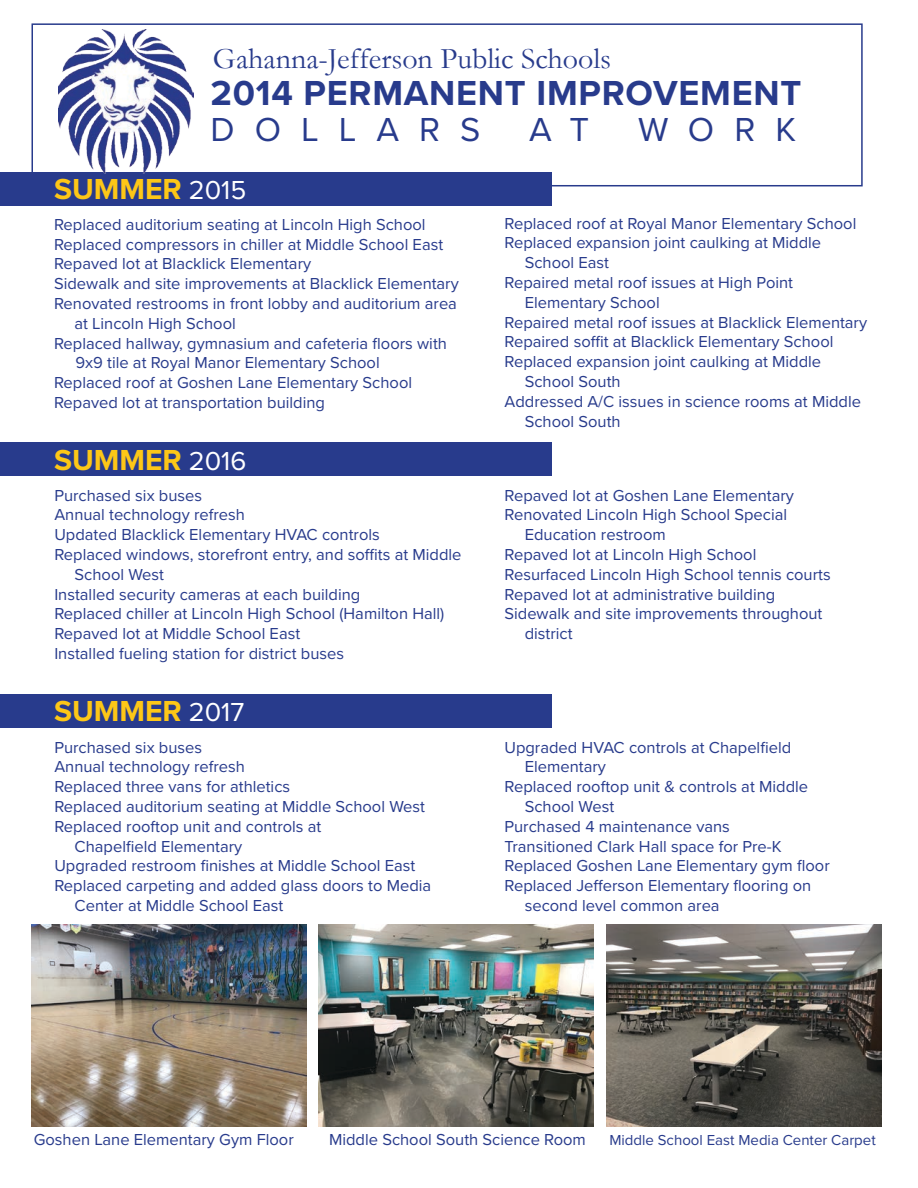
<style>
.page{position:relative;width:918px;height:1188px;background:#fff}
.page>*{position:absolute;margin:0;border:0;box-sizing:border-box;transform-origin:0 0}
.t1{font:700 36px "Proxima Nova";letter-spacing:.02em;color:#283b8c}
.t2{font:34.5px "Proxima Nova";letter-spacing:.58em;color:#283b8c}
.t3{font:700 30px "Proxima Nova";color:#fdc717}
.t4{font:30px "Garamond";color:#283b8c}
.t5{font:16.5px "Proxima Nova";color:#283b8c}
.t6{font:15px "Proxima Nova";color:#283b8c}
.s1{font-weight:400;font-size:27px;color:#fff}
</style>
<div class="page">
<div style="left:32px;top:23px;width:831px;height:163px;border:2px solid #283b8c"></div>
<div style="left:0;top:173px;width:552px;height:33px;background:#283b8c"></div>
<div style="left:0;top:443px;width:552px;height:33px;background:#283b8c"></div>
<div style="left:0;top:694px;width:552px;height:33px;background:#283b8c"></div>
<img style="left:32px;top:924px;width:275px;height:202px">
<img style="left:318px;top:924px;width:276px;height:202px">
<img style="left:607px;top:924px;width:275px;height:202px">
<img style="left:58px;top:29px;width:136px;height:144px">
<h3 class="t4" style="left:213px;top:39px;width:400px">Gahanna-Jefferson Public Schools</h3>
<h1 class="t1" style="left:211px;top:66px;width:592px">2014 PERMANENT IMPROVEMENT</h1>
<h2 class="t2" style="left:211px;top:103px;width:271px">DOLLARS</h2>
<h2 class="t2" style="left:529px;top:103px;width:62px">A T</h2>
<h2 class="t2" style="left:638px;top:103px;width:159px">WORK</h2>
<h3 class="t3" style="left:54px;top:167px;width:194px">SUMMER <span class="s1">2015</span></h3>
<p class="t5" style="left:54px;top:212px;width:373px">Replaced auditorium seating at Lincoln High School</p>
<p class="t5" style="left:54px;top:232px;width:391px">Replaced compressors in chiller at Middle School East</p>
<p class="t5" style="left:54px;top:252px;width:259px">Repaved lot at Blacklick Elementary</p>
<p class="t5" style="left:54px;top:271px;width:406px">Sidewalk and site improvements at Blacklick Elementary</p>
<p class="t5" style="left:54px;top:291px;width:404px">Renovated restrooms in front lobby and auditorium area</p>
<p class="t5" style="left:74px;top:311px;width:163px">at Lincoln High School</p>
<p class="t5" style="left:54px;top:331px;width:394px">Replaced hallway, gymnasium and cafeteria floors with</p>
<p class="t5" style="left:75px;top:351px;width:306px">9x9 tile at Royal Manor Elementary School</p>
<p class="t5" style="left:54px;top:370px;width:360px">Replaced roof at Goshen Lane Elementary School</p>
<p class="t5" style="left:54px;top:390px;width:272px">Repaved lot at transportation building</p>
<h3 class="t3" style="left:54px;top:437px;width:194px">SUMMER <span class="s1">2016</span></h3>
<p class="t5" style="left:54px;top:483px;width:149px">Purchased six buses</p>
<p class="t5" style="left:54px;top:503px;width:192px">Annual technology refresh</p>
<p class="t5" style="left:54px;top:522px;width:327px">Updated Blacklick Elementary HVAC controls</p>
<p class="t5" style="left:54px;top:542px;width:409px">Replaced windows, storefront entry, and soffits at Middle</p>
<p class="t5" style="left:75px;top:562px;width:91px">School West</p>
<p class="t5" style="left:54px;top:582px;width:307px">Installed security cameras at each building</p>
<p class="t5" style="left:54px;top:602px;width:391px">Replaced chiller at Lincoln High School (Hamilton Hall)</p>
<p class="t5" style="left:54px;top:621px;width:247px">Repaved lot at Middle School East</p>
<p class="t5" style="left:54px;top:641px;width:291px">Installed fueling station for district buses</p>
<h3 class="t3" style="left:54px;top:689px;width:192px">SUMMER <span class="s1">2017</span></h3>
<p class="t5" style="left:54px;top:735px;width:149px">Purchased six buses</p>
<p class="t5" style="left:54px;top:755px;width:192px">Annual technology refresh</p>
<p class="t5" style="left:54px;top:774px;width:237px">Replaced three vans for athletics</p>
<p class="t5" style="left:54px;top:794px;width:372px">Replaced auditorium seating at Middle School West</p>
<p class="t5" style="left:54px;top:814px;width:269px">Replaced rooftop unit and controls at</p>
<p class="t5" style="left:75px;top:834px;width:169px">Chapelfield Elementary</p>
<p class="t5" style="left:54px;top:854px;width:363px">Upgraded restroom finishes at Middle School East</p>
<p class="t5" style="left:54px;top:873px;width:378px">Replaced carpeting and added glass doors to Media</p>
<p class="t5" style="left:75px;top:893px;width:210px">Center at Middle School East</p>
<p class="t5" style="left:505px;top:211px;width:353px">Replaced roof at Royal Manor Elementary School</p>
<p class="t5" style="left:505px;top:231px;width:318px">Replaced expansion joint caulking at Middle</p>
<p class="t5" style="left:525px;top:250px;width:86px">School East</p>
<p class="t5" style="left:505px;top:270px;width:290px">Repaired metal roof issues at High Point</p>
<p class="t5" style="left:525px;top:290px;width:136px">Elementary School</p>
<p class="t5" style="left:505px;top:310px;width:364px">Repaired metal roof issues at Blacklick Elementary</p>
<p class="t5" style="left:505px;top:330px;width:330px">Repaired soffit at Blacklick Elementary School</p>
<p class="t5" style="left:505px;top:349px;width:318px">Replaced expansion joint caulking at Middle</p>
<p class="t5" style="left:525px;top:369px;width:97px">School South</p>
<p class="t5" style="left:505px;top:389px;width:358px">Addressed A/C issues in science rooms at Middle</p>
<p class="t5" style="left:525px;top:409px;width:97px">School South</p>
<p class="t5" style="left:505px;top:483px;width:291px">Repaved lot at Goshen Lane Elementary</p>
<p class="t5" style="left:505px;top:503px;width:284px">Renovated Lincoln High School Special</p>
<p class="t5" style="left:525px;top:522px;width:143px">Education restroom</p>
<p class="t5" style="left:505px;top:542px;width:253px">Repaved lot at Lincoln High School</p>
<p class="t5" style="left:505px;top:562px;width:328px">Resurfaced Lincoln High School tennis courts</p>
<p class="t5" style="left:505px;top:582px;width:272px">Repaved lot at administrative building</p>
<p class="t5" style="left:505px;top:602px;width:319px">Sidewalk and site improvements throughout</p>
<p class="t5" style="left:525px;top:621px;width:49px">district</p>
<p class="t5" style="left:505px;top:735px;width:288px">Upgraded HVAC controls at Chapelfield</p>
<p class="t5" style="left:525px;top:755px;width:83px">Elementary</p>
<p class="t5" style="left:505px;top:774px;width:305px">Replaced rooftop unit &amp; controls at Middle</p>
<p class="t5" style="left:525px;top:794px;width:91px">School West</p>
<p class="t5" style="left:505px;top:814px;width:227px">Purchased 4 maintenance vans</p>
<p class="t5" style="left:505px;top:834px;width:279px">Transitioned Clark Hall space for Pre-K</p>
<p class="t5" style="left:505px;top:854px;width:327px">Replaced Goshen Lane Elementary gym floor</p>
<p class="t5" style="left:505px;top:873px;width:308px">Replaced Jefferson Elementary flooring on</p>
<p class="t5" style="left:525px;top:893px;width:196px">second level common area</p>
<p class="t5" style="left:34px;top:1127px;width:262px">Goshen Lane Elementary Gym Floor</p>
<p class="t5" style="left:329px;top:1127px;width:258px">Middle School South Science Room</p>
<p class="t6" style="left:609px;top:1129px;width:268px">Middle School East Media Center Carpet</p>
</div>
